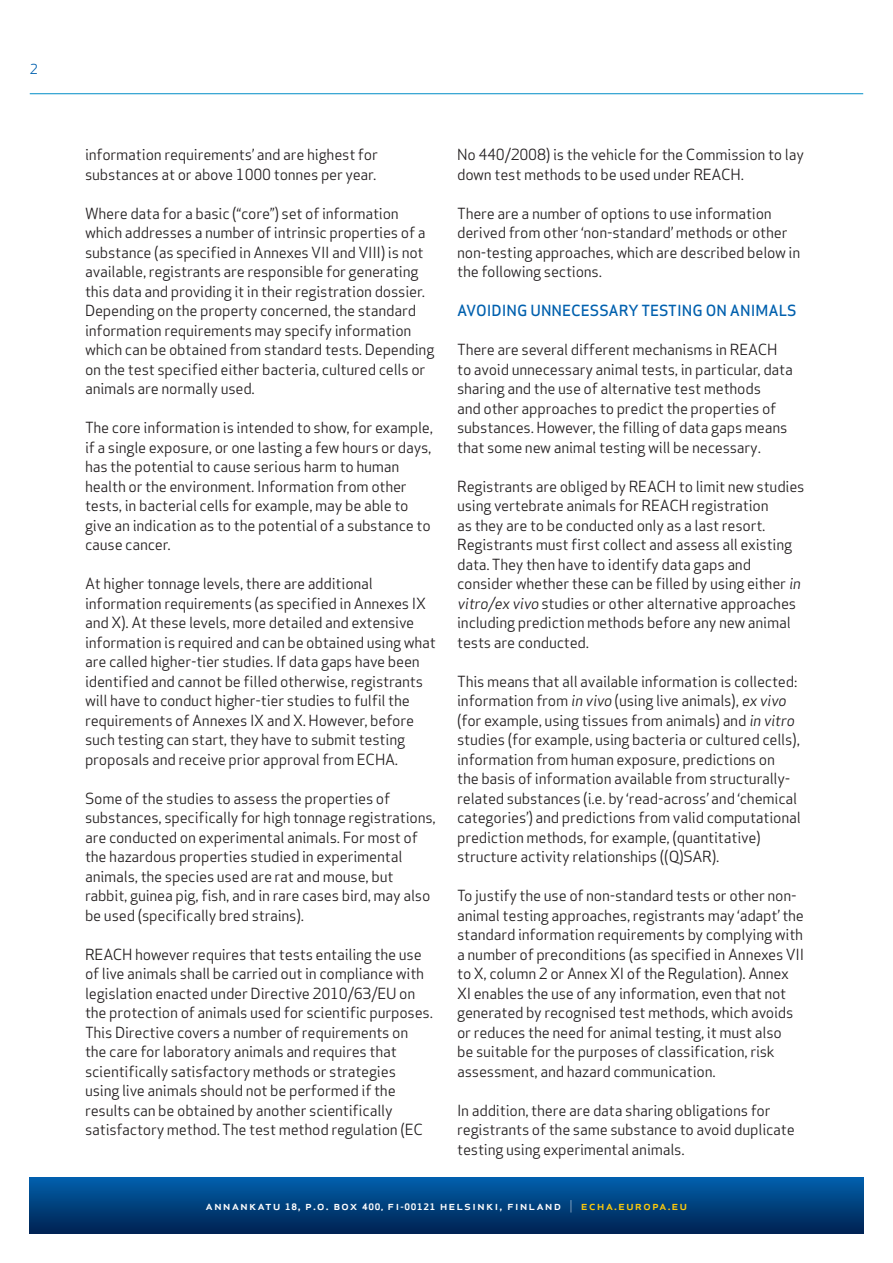
<style>
.page{position:relative;width:893px;height:1263px;background:#fff}
.page>*{position:absolute;margin:0;border:0;box-sizing:border-box;transform-origin:0 0}
.t1{font:15px/19.5px "Apex Sans";letter-spacing:-.015em;color:#231f20}
.t2{font:500 15px "Apex Sans";color:#0160ae}
.t3{font:13.5px "Apex Sans";color:#0160ae}
.t4{font:500 12.15px "Apex Sans";letter-spacing:.075em;color:#fff;scale:1.08 1}
.s1{font-weight:700;font-size:8.7px}
.s2{font-weight:700;font-size:8.25px}
.s3{font-weight:300}
.s4{color:#feca0a}
</style>
<div class="page">
<svg style="left:30px;top:1178px;width:833px;height:55px;background:#00407e"></svg>
<hr style="left:30px;top:93px;width:833px;height:1px;background:#008dc7">
<p class="t3" style="left:30px;top:58px;width:10px">2</p>
<p class="t1" style="left:85px;top:144px;width:294px">information requirements’ and are highest for substances at or above 1000 tonnes per year.</p>
<p class="t1" style="left:85px;top:202px;width:351px">Where data for a basic (“core”) set of information which addresses a number of intrinsic properties of a substance (as specified in Annexes VII and VIII) is not available, registrants are responsible for generating this data and providing it in their registration dossier.<br>Depending on the property concerned, the standard information requirements may specify information which can be obtained from standard tests. Depending on the test specified either bacteria, cultured cells or animals are normally used.</p>
<p class="t1" style="left:85px;top:417px;width:349px">The core information is intended to show, for example, if a single exposure, or one lasting a few hours or days, has the potential to cause serious harm to human health or the environment. Information from other tests, in bacterial cells for example, may be able to give an indication as to the potential of a substance to cause cancer.</p>
<p class="t1" style="left:85px;top:573px;width:352px">At higher tonnage levels, there are additional information requirements (as specified in Annexes IX and X). At these levels, more detailed and extensive information is required and can be obtained using what are called higher-tier studies. If data gaps have been identified and cannot be filled otherwise, registrants will have to conduct higher-tier studies to fulfil the requirements of Annexes IX and X. However, before such testing can start, they have to submit testing proposals and receive prior approval from ECHA.</p>
<p class="t1" style="left:85px;top:787px;width:352px">Some of the studies to assess the properties of substances, specifically for high tonnage registrations, are conducted on experimental animals. For most of the hazardous properties studied in experimental animals, the species used are rat and mouse, but rabbit, guinea pig, fish, and in rare cases bird, may also be used (specifically bred strains).</p>
<p class="t1" style="left:85px;top:943px;width:349px">REACH however requires that tests entailing the use of live animals shall be carried out in compliance with legislation enacted under Directive 2010/63/EU on the protection of animals used for scientific purposes.<br>This Directive covers a number of requirements on the care for laboratory animals and requires that scientifically satisfactory methods or strategies using live animals should not be performed if the results can be obtained by another scientifically satisfactory method. The test method regulation (EC</p>
<p class="t1" style="left:457px;top:144px;width:348px">No 440/2008) is the vehicle for the Commission to lay down test methods to be used under REACH.</p>
<p class="t1" style="left:457px;top:202px;width:345px">There are a number of options to use information derived from other ‘non-standard’ methods or other non-testing approaches, which are described below in the following sections.</p>
<p class="t2" style="left:457px;top:298px;width:339px">Avoi di ng Unnecessary Testi ng on Ani mals</p>
<p class="t1" style="left:457px;top:339px;width:337px">There are several different mechanisms in REACH to avoid unnecessary animal tests, in particular, data sharing and the use of alternative test methods<br>and other approaches to predict the properties of substances. However, the filling of data gaps means that some new animal testing will be necessary.</p>
<p class="t1" style="left:457px;top:475px;width:349px">Registrants are obliged by REACH to limit new studies using vertebrate animals for REACH registration<br>as they are to be conducted only as a last resort.<br>Registrants must first collect and assess all existing data. They then have to identify data gaps and consider whether these can be filled by using either in vitro/ex vivo studies or other alternative approaches including prediction methods before any new animal tests are conducted.</p>
<p class="t1" style="left:457px;top:670px;width:345px">This means that all available information is collected: information from in vivo (using live animals), ex vivo (for example, using tissues from animals) and in vitro studies (for example, using bacteria or cultured cells), information from human exposure, predictions on<br>the basis of information available from structurally&shy;related substances (i.e. by ‘read-across’ and ‘chemical categories’) and predictions from valid computational prediction methods, for example, (quantitative) structure activity relationships ((Q)SAR).</p>
<p class="t1" style="left:457px;top:885px;width:349px">To justify the use of non-standard tests or other non&shy;animal testing approaches, registrants may ‘adapt’ the standard information requirements by complying with a number of preconditions (as specified in Annexes VII to X, column 2 or Annex XI of the Regulation). Annex XI enables the use of any information, even that not generated by recognised test methods, which avoids or reduces the need for animal testing, it must also<br>be suitable for the purposes of classification, risk assessment, and hazard communication.</p>
<p class="t1" style="left:457px;top:1099px;width:339px">In addition, there are data sharing obligations for registrants of the same substance to avoid duplicate testing using experimental animals.</p>
<p class="t4" style="left:206px;top:1195px;width:448px">annankatu <span class="s1">18</span>, p.o. box <span class="s1">400,</span> fi<span class="s2">-</span><span class="s1">00121</span> helsinki, finland <span class="s3">|</span> <span class="s4">echa.europa.eu</span></p>
</div>
